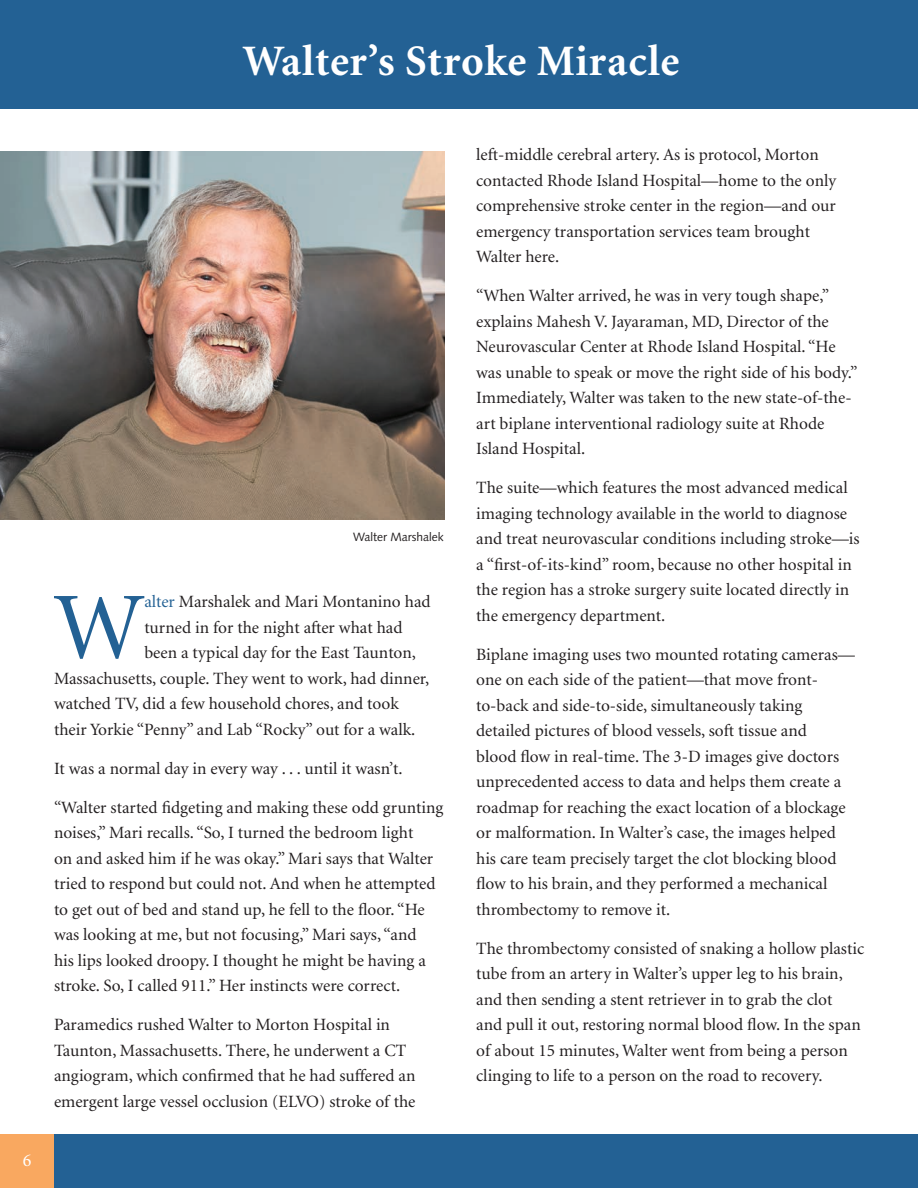
<style>
.page{position:relative;width:918px;height:1188px;background:#fff}
.page>*{position:absolute;margin:0;border:0;box-sizing:border-box;transform-origin:0 0}
.t1{font:95.7px "Minion";color:#236194}
.t2{font:700 43.5px "Minion";letter-spacing:.02em;color:#fff}
.t3{font:18px "Minion Pro";color:#fff}
.t4{font:17.25px/25.5px "Minion";color:#231f20}
.t5{font:12px "Syntax";color:#231f20}
.s1{color:#236194}
</style>
<div class="page">
<div style="left:0;top:1134px;width:918px;height:54px;background:#236194"></div>
<div style="left:0;top:1134px;width:54px;height:54px;background:#f9a860"></div>
<div style="left:0;top:0;width:918px;height:109px;background:#236194"></div>
<img style="left:0;top:152px;width:444px;height:367px">
<h2 class="t2" style="left:243px;top:39px;width:438px">Walter’s Stroke Miracle</h2>
<p class="t3" style="left:23px;top:1148px;width:10px">6</p>
<p class="t5" style="left:353px;top:530px;width:92px">Walter Marshalek</p>
<h1 class="t1" style="left:54px;top:581px;width:92px">W</h1>
<p class="t4" style="left:144px;top:590px;width:288px"><span class="s1">alter</span> Marshalek and Mari Montanino had</p>
<p class="t4" style="left:144px;top:615px;width:260px">turned in for the night after what had</p>
<p class="t4" style="left:144px;top:641px;width:273px">been a typical day for the East Taunton,</p>
<p class="t4" style="left:54px;top:666px;width:377px">Massachusetts, couple. They went to work, had dinner,</p>
<p class="t4" style="left:54px;top:692px;width:346px">watched TV, did a few household chores, and took</p>
<p class="t4" style="left:54px;top:717px;width:363px">their Yorkie “Penny” and Lab “Rocky” out for a walk.</p>
<p class="t4" style="left:54px;top:756px;width:350px">It was a normal day in every way . . . until it wasn’t.</p>
<p class="t4" style="left:54px;top:795px;width:391px">“Walter started fidgeting and making these odd grunting noises,” Mari recalls. “So, I turned the bedroom light<br>on and asked him if he was okay.” Mari says that Walter tried to respond but could not. And when he attempted to get out of bed and stand up, he fell to the floor. “He was looking at me, but not focusing,” Mari says, “and<br>his lips looked droopy. I thought he might be having a stroke. So, I called 911.” Her instincts were correct.</p>
<p class="t4" style="left:54px;top:1013px;width:363px">Paramedics rushed Walter to Morton Hospital in Taunton, Massachusetts. There, he underwent a CT angiogram, which confirmed that he had suffered an emergent large vessel occlusion (ELVO) stroke of the</p>
<p class="t4" style="left:476px;top:143px;width:361px">left-middle cerebral artery. As is protocol, Morton contacted Rhode Island Hospital—home to the only comprehensive stroke center in the region—and our emergency transportation services team brought Walter here.</p>
<p class="t4" style="left:476px;top:284px;width:383px">“When Walter arrived, he was in very tough shape,” explains Mahesh V. Jayaraman, MD, Director of the Neurovascular Center at Rhode Island Hospital. “He was unable to speak or move the right side of his body.” Immediately, Walter was taken to the new state-of-the&shy;art biplane interventional radiology suite at Rhode Island Hospital.</p>
<p class="t4" style="left:476px;top:476px;width:385px">The suite—which features the most advanced medical imaging technology available in the world to diagnose and treat neurovascular conditions including stroke—is a “first-of-its-kind” room, because no other hospital in the region has a stroke surgery suite located directly in the emergency department.</p>
<p class="t4" style="left:476px;top:642px;width:380px">Biplane imaging uses two mounted rotating cameras— one on each side of the patient—that move front&shy;to-back and side-to-side, simultaneously taking detailed pictures of blood vessels, soft tissue and<br>blood flow in real-time. The 3-D images give doctors unprecedented access to data and helps them create a roadmap for reaching the exact location of a blockage or malformation. In Walter’s case, the images helped his care team precisely target the clot blocking blood flow to his brain, and they performed a mechanical thrombectomy to remove it.</p>
<p class="t4" style="left:476px;top:936px;width:390px">The thrombectomy consisted of snaking a hollow plastic tube from an artery in Walter’s upper leg to his brain, and then sending a stent retriever in to grab the clot<br>and pull it out, restoring normal blood flow. In the span of about 15 minutes, Walter went from being a person clinging to life to a person on the road to recovery.</p>
</div>
